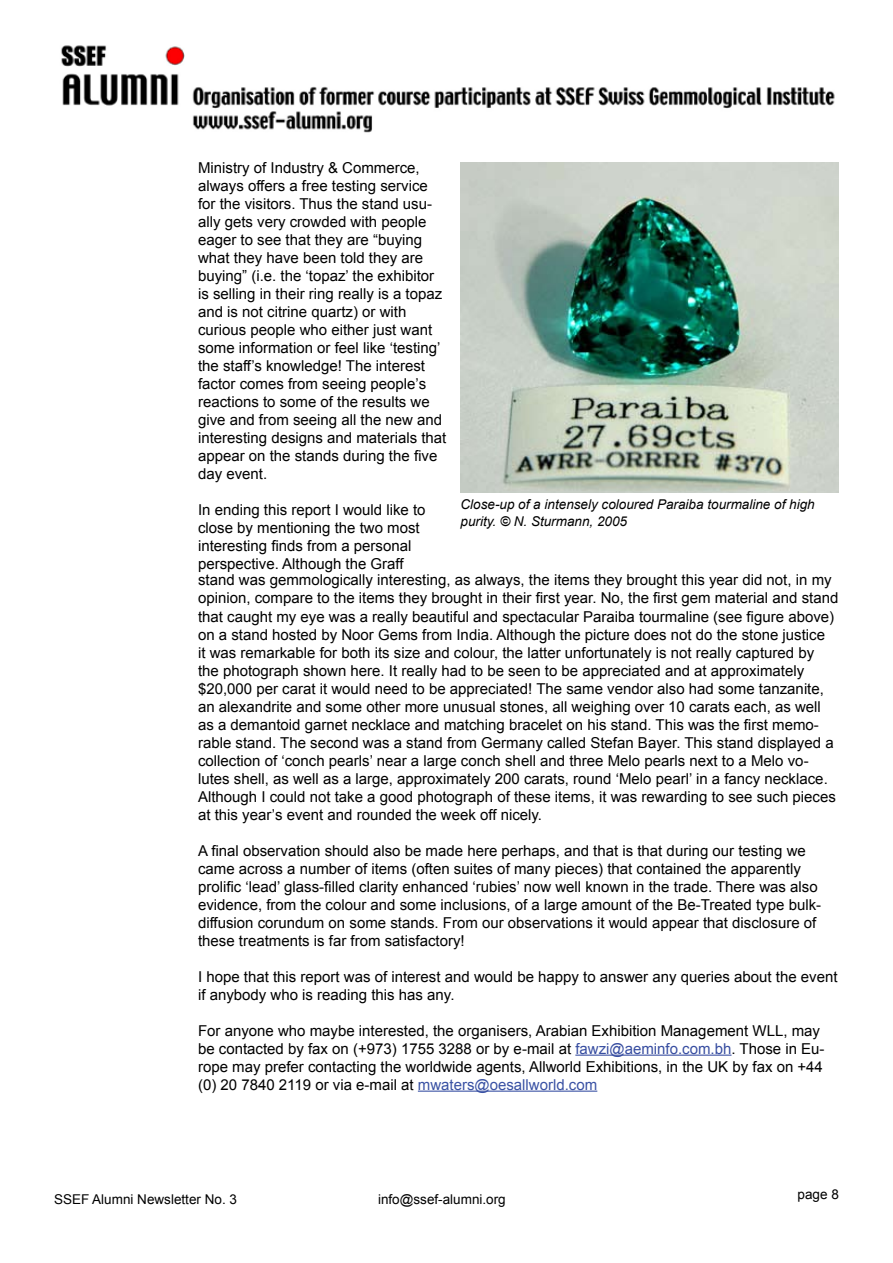
<style>
.page{position:relative;width:893px;height:1263px;background:#fff}
.page>*{position:absolute;margin:0;border:0;box-sizing:border-box;transform-origin:0 0}
.t1{font:15px/18px "Arial";color:#000}
.t2{font:italic 13.5px/16.2px "Arial";color:#000}
.t3{font:13.5px "Arial";color:#000}
.s1{color:#384ea1}
.s2{color:#3a52a4}
</style>
<div class="page">
<img style="left:61px;top:45px;width:774px;height:88px">
<img style="left:461px;top:162px;width:378px;height:331px">
<hr style="left:575px;top:1054px;width:156px;height:2px;background:#384ea1">
<hr style="left:418px;top:1090px;width:179px;height:2px;background:#3a52a4">
<p class="t1" style="left:198px;top:159px;width:250px">Ministry of Industry &amp; Commerce, always offers a free testing service for the visitors. Thus the stand usu&shy;ally gets very crowded with people eager to see that they are “buying what they have been told they are buying” (i.e. the ‘topaz’ the exhibitor is selling in their ring really is a topaz and is not citrine quartz) or with curious people who either just want some information or feel like ‘testing’ the staff’s knowledge! The interest factor comes from seeing people’s reactions to some of the results we give and from seeing all the new and interesting designs and materials that appear on the stands during the five day event.</p>
<p class="t1" style="left:198px;top:501px;width:229px">In ending this report I would like to close by mentioning the two most interesting finds from a personal perspective. Although the Graff</p>
<p class="t1" style="left:198px;top:571px;width:642px">stand was gemmologically interesting, as always, the items they brought this year did not, in my opinion, compare to the items they brought in their first year. No, the first gem material and stand that caught my eye was a really beautiful and spectacular Paraiba tourmaline (see figure above) on a stand hosted by Noor Gems from India. Although the picture does not do the stone justice<br>it was remarkable for both its size and colour, the latter unfortunately is not really captured by the photograph shown here. It really had to be seen to be appreciated and at approximately $20,000 per carat it would need to be appreciated! The same vendor also had some tanzanite, an alexandrite and some other more unusual stones, all weighing over 10 carats each, as well as a demantoid garnet necklace and matching bracelet on his stand. This was the first memo&shy;rable stand. The second was a stand from Germany called Stefan Bayer. This stand displayed a collection of ‘conch pearls’ near a large conch shell and three Melo pearls next to a Melo vo&shy;lutes shell, as well as a large, approximately 200 carats, round ‘Melo pearl’ in a fancy necklace.<br>Although I could not take a good photograph of these items, it was rewarding to see such pieces at this year’s event and rounded the week off nicely.</p>
<p class="t1" style="left:198px;top:841px;width:625px">A final observation should also be made here perhaps, and that is that during our testing we came across a number of items (often suites of many pieces) that contained the apparently prolific ‘lead’ glass-filled clarity enhanced ‘rubies’ now well known in the trade. There was also evidence, from the colour and some inclusions, of a large amount of the Be-Treated type bulk&shy;diffusion corundum on some stands. From our observations it would appear that disclosure of these treatments is far from satisfactory!</p>
<p class="t1" style="left:198px;top:967px;width:641px">I hope that this report was of interest and would be happy to answer any queries about the event if anybody who is reading this has any.</p>
<p class="t1" style="left:198px;top:1021px;width:628px">For anyone who maybe interested, the organisers, Arabian Exhibition Management WLL, may be contacted by fax on (+973) 1755 3288 or by e-mail at <span class="s1">fawzi@aeminfo.com.bh</span>. Those in Eu&shy;rope may prefer contacting the worldwide agents, Allworld Exhibitions, in the UK by fax on +44 (0) 20 7840 2119 or via e-mail at <span class="s2">mwaters@oesallworld.com</span></p>
<p class="t2" style="left:460px;top:496px;width:356px">Close-up of a intensely coloured Paraiba tourmaline of high purity. © N. Sturmann, 2005</p>
<p class="t3" style="left:54px;top:1191px;width:185px">SSEF Alumni Newsletter No. 3</p>
<p class="t3" style="left:378px;top:1191px;width:129px">info@ssef-alumni.org</p>
<p class="t3" style="left:798px;top:1187px;width:43px">page 8</p>
</div>
